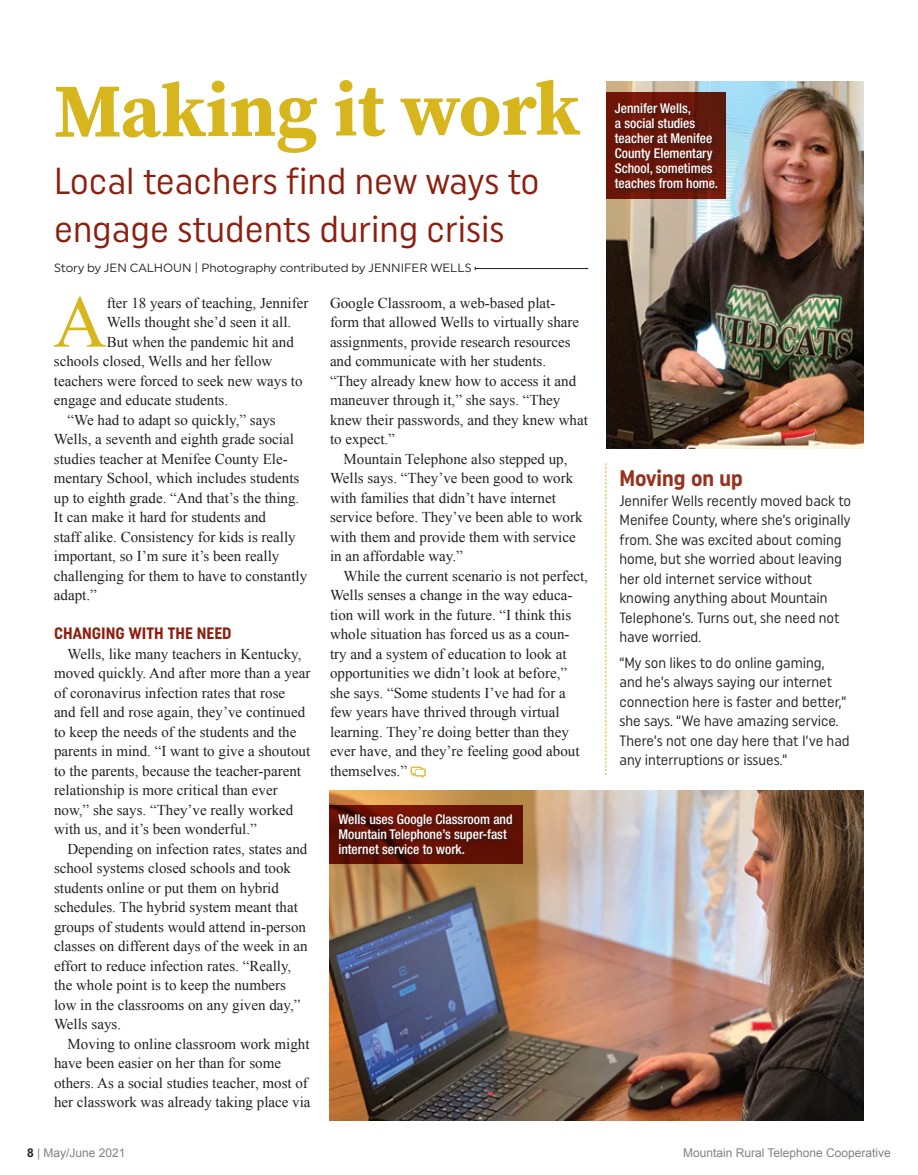
<style>
.page{position:relative;width:918px;height:1175px;background:#fff}
.page>*{position:absolute;margin:0;border:0;box-sizing:border-box;transform-origin:0 0}
.t1{font:700 75.75px "Source Serif Pro";letter-spacing:-.005em;color:#d7b51c}
.t2{font:73.95px "Times New Roman";color:#d7b51c}
.t3{font:37.5px/48px "Uniform Condensed";color:#8c1f0f}
.t4{font:700 22.5px "Uniform Condensed";color:#963320}
.t5{font:700 16.5px "Uniform Condensed";color:#8c1f0f}
.t6{font:15px/19.5px "Times New Roman";color:#231f20}
.t7{font:15px/19.5px "Uniform Condensed";color:#231f20}
.t8{font:500 condensed 13.5px/15px "Helvetica Neue LT Std";color:#fff}
.t9{font:12px "Uniform";color:#231f20}
.t10{font:12px "Arial";color:#808285}
.s1{font-weight:700;color:#231f20}
</style>
<div class="page">
<hr style="left:475px;top:268px;width:113px;height:1px;background:#231f20">
<img style="left:606px;top:81px;width:258px;height:367px">
<img style="left:330px;top:790px;width:534px;height:330px">
<svg style="left:606px;top:463px;width:1px;height:312px"></svg>
<svg style="left:606px;top:93px;width:120px;height:106px;background:#6c1609"></svg>
<div style="left:614px;top:102px;width:109px;height:91px;background:#231f20;opacity:.75"></div>
<svg style="left:330px;top:805px;width:193px;height:59px;background:#640f03"></svg>
<div style="left:338px;top:813px;width:179px;height:46px;background:#231f20;opacity:.75"></div>
<h1 class="t1" style="left:54px;top:58px;width:528px">Making it work</h1>
<h3 class="t3" style="left:54px;top:156px;width:487px">Local teachers find new ways to engage students during crisis</h3>
<p class="t9" style="left:54px;top:260px;width:419px">Story by JEN CALHOUN | Photography contributed by JENNIFER WELLS</p>
<h2 class="t2" style="left:53px;top:272px;width:55px">A</h2>
<p class="t6" style="left:107px;top:293px;width:203px">fter 18 years of teaching, Jennifer</p>
<p class="t6" style="left:107px;top:312px;width:186px">Wells thought she’d seen it all.</p>
<p class="t6" style="left:107px;top:332px;width:189px">But when the pandemic hit and</p>
<p class="t6" style="left:54px;top:351px;width:220px">schools closed, Wells and her fellow</p>
<p class="t6" style="left:54px;top:371px;width:250px">teachers were forced to seek new ways to</p>
<p class="t6" style="left:54px;top:390px;width:176px">engage and educate students.</p>
<p class="t6" style="left:67px;top:410px;width:210px">“We had to adapt so quickly,” says</p>
<p class="t6" style="left:54px;top:429px;width:241px">Wells, a seventh and eighth grade social</p>
<p class="t6" style="left:54px;top:449px;width:235px">studies teacher at Menifee County Ele-</p>
<p class="t6" style="left:54px;top:468px;width:247px">mentary School, which includes students</p>
<p class="t6" style="left:54px;top:488px;width:247px">up to eighth grade. “And that’s the thing.</p>
<p class="t6" style="left:54px;top:507px;width:214px">It can make it hard for students and</p>
<p class="t6" style="left:54px;top:527px;width:243px">staff alike. Consistency for kids is really</p>
<p class="t6" style="left:54px;top:546px;width:227px">important, so I’m sure it’s been really</p>
<p class="t6" style="left:54px;top:566px;width:255px">challenging for them to have to constantly</p>
<p class="t6" style="left:54px;top:585px;width:44px">adapt.”</p>
<p class="t5" style="left:54px;top:623px;width:179px">CHANGING WITH THE NEED</p>
<p class="t6" style="left:54px;top:644px;width:258px;text-indent:14px">Wells, like many teachers in Kentucky, moved quickly. And after more than a year of coronavirus infection rates that rose and fell and rose again, they’ve continued to keep the needs of the students and the parents in mind. “I want to give a shoutout to the parents, because the teacher-parent relationship is more critical than ever now,” she says. “They’ve really worked with us, and it’s been wonderful.”</p>
<p class="t6" style="left:54px;top:839px;width:255px;text-indent:14px">Depending on infection rates, states and school systems closed schools and took students online or put them on hybrid schedules. The hybrid system meant that groups of students would attend in-person classes on different days of the week in an effort to reduce infection rates. “Really, the whole point is to keep the numbers low in the classrooms on any given day,” Wells says.</p>
<p class="t6" style="left:54px;top:1033px;width:258px;text-indent:14px">Moving to online classroom work might have been easier on her than for some others. As a social studies teacher, most of her classwork was already taking place via</p>
<p class="t6" style="left:330px;top:292px;width:259px">Google Classroom, a web-based plat&shy;form that allowed Wells to virtually share assignments, provide research resources and communicate with her students.<br>“They already knew how to access it and maneuver through it,” she says. “They knew their passwords, and they knew what to expect.”</p>
<p class="t6" style="left:330px;top:448px;width:254px;text-indent:14px">Mountain Telephone also stepped up, Wells says. “They’ve been good to work with families that didn’t have internet service before. They’ve been able to work with them and provide them with service in an affordable way.”</p>
<p class="t6" style="left:330px;top:565px;width:260px;text-indent:14px">While the current scenario is not perfect, Wells senses a change in the way educa&shy;tion will work in the future. “I think this whole situation has forced us as a coun&shy;try and a system of education to look at opportunities we didn’t look at before,” she says. “Some students I’ve had for a few years have thrived through virtual learning. They’re doing better than they ever have, and they’re feeling good about themselves.”</p>
<p class="t8" style="left:338px;top:811px;width:176px">Wells uses Google Classroom and<br>Mountain Telephone’s super-fast internet service to work.</p>
<p class="t8" style="left:615px;top:100px;width:105px">Jennifer Wells,<br>a social studies teacher at Menifee<br>County Elementary<br>School, sometimes teaches from home.</p>
<h3 class="t4" style="left:620px;top:465px;width:125px">Moving on up</h3>
<p class="t7" style="left:620px;top:490px;width:233px">Jennifer Wells recently moved back to Menifee County, where she’s originally from. She was excited about coming home, but she worried about leaving her old internet service without knowing anything about Mountain Telephone’s. Turns out, she need not have worried.</p>
<p class="t7" style="left:620px;top:652px;width:232px">“My son likes to do online gaming, and he’s always saying our internet connection here is faster and better,” she says. “We have amazing service.<br>There’s not one day here that I’ve had any interruptions or issues.”</p>
<p class="t10" style="left:27px;top:1144px;width:100px"><span class="s1">8</span> | May/June 2021</p>
<p class="t10" style="left:683px;top:1144px;width:209px">Mountain Rural Telephone Cooperative</p>
</div>
